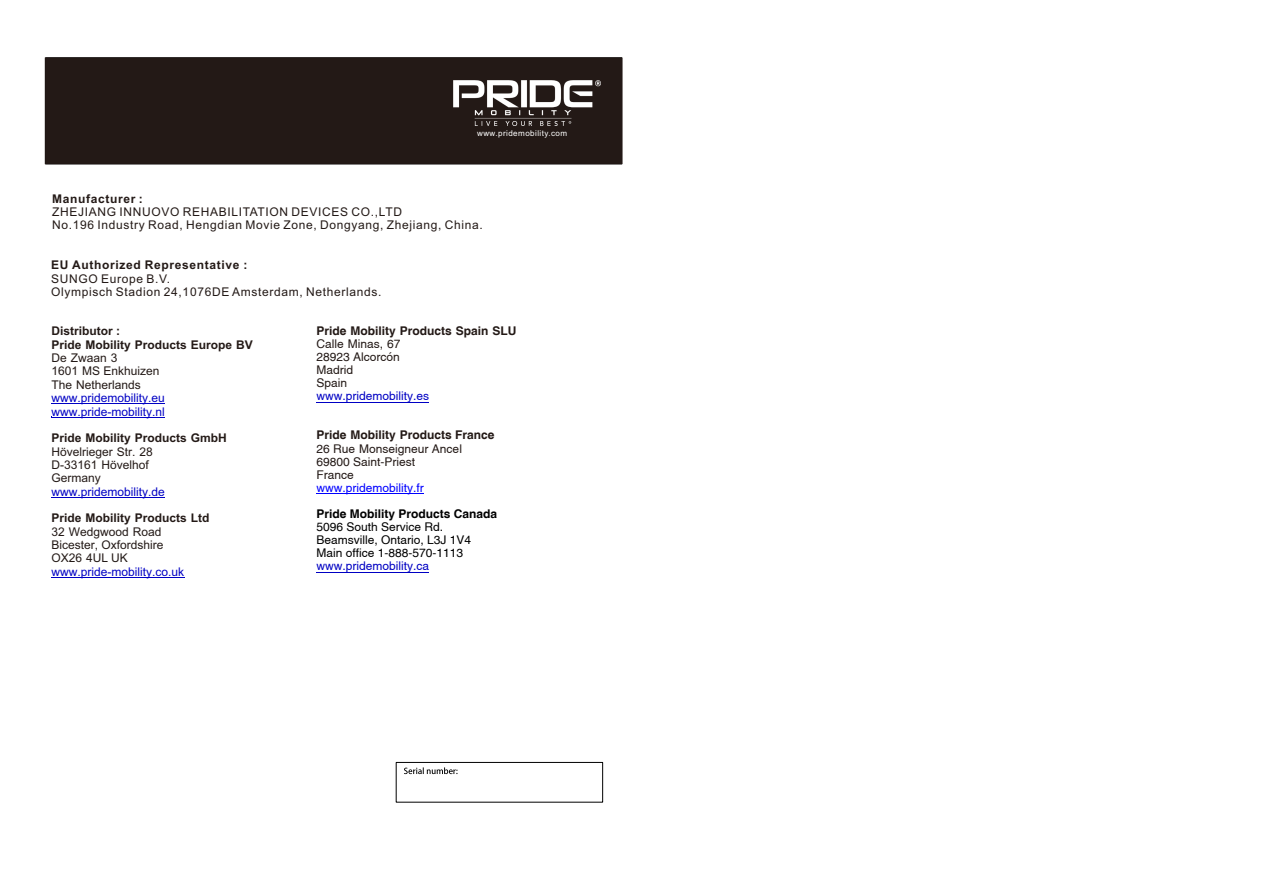
<style>
.page{position:relative;width:1263px;height:893px;background:#fff}
.page>*{position:absolute;margin:0;border:0;box-sizing:border-box;transform-origin:0 0}
.t1{font:12px/13.4px "Arial";letter-spacing:.055em;color:#231916}
.t2{font:12px/13.4px "Arial";color:#231916}
.t3{font:700 12px/14px "Arial";color:#231916}
.t4{font:12px/13.6px "Arial";color:#0000c4}
.t5{font:12px/13px "Helvetica";color:#231916}
.t6{font:12px/13px "Helvetica";color:#000}
.t7{font:700 12px "Helvetica";color:#231916}
.t8{font:700 12px "Arial";letter-spacing:.055em;color:#231916}
.t9{font:700 12px "Helvetica";color:#000}
.t10{font:12px "Helvetica";color:#0000c4}
.t11{font:12px "Helvetica";color:#00f}
.t12{font:12px "Helvetica";color:#0000c3}
.t13{font:8.1px "Arial";letter-spacing:.055em;color:#fff}
</style>
<div class="page">
<hr style="left:45px;top:57px;width:577px;height:2px;background:#000">
<div style="left:396px;top:762px;width:207px;height:40px;border:1px solid #000"></div>
<svg style="left:404px;top:767px;width:53px;height:7px"></svg>
<div style="left:45px;top:58px;width:577px;height:106px;background:#231916"></div>
<img style="left:453px;top:81px;width:147px;height:45px">
<hr style="left:317px;top:572px;width:112px;height:1px;background:#0000c3">
<hr style="left:317px;top:493px;width:107px;height:1px;background:#00f">
<hr style="left:317px;top:402px;width:112px;height:1px;background:#0000c4">
<hr style="left:51px;top:404px;width:114px;height:1px;background:#0000c4">
<hr style="left:51px;top:417px;width:114px;height:1px;background:#0000c4">
<hr style="left:51px;top:497px;width:114px;height:1px;background:#0000c4">
<hr style="left:51px;top:577px;width:133px;height:1px;background:#0000c4">
<p class="t13" style="left:477px;top:130px;width:92px">www.pridemobility.com</p>
<p class="t8" style="left:52px;top:194px;width:92px">Manufacturer :</p>
<p class="t1" style="left:52px;top:206px;width:432px">ZHEJIANG INNUOVO REHABILITATION DEVICES CO.,LTD<br>No.196 Industry Road, Hengdian Movie Zone, Dongyang, Zhejiang, China.</p>
<p class="t8" style="left:51px;top:261px;width:198px">EU Authorized Representative :</p>
<p class="t1" style="left:51px;top:273px;width:332px">SUNGO Europe B.V.<br>Olympisch Stadion 24,1076DE Amsterdam, Netherlands.</p>
<p class="t3" style="left:51px;top:325px;width:203px">Distributor :<br>Pride Mobility Products Europe BV</p>
<p class="t2" style="left:51px;top:352px;width:110px">De Zwaan 3<br>1601 MS Enkhuizen<br>The Netherlands</p>
<p class="t4" style="left:51px;top:392px;width:115px">www.pridemobility.eu www.pride-mobility.nl</p>
<p class="t3" style="left:51px;top:432px;width:177px">Pride Mobility Products GmbH</p>
<p class="t2" style="left:51px;top:446px;width:103px">Hövelrieger Str. 28<br>D-33161 Hövelhof<br>Germany</p>
<p class="t4" style="left:51px;top:486px;width:115px">www.pridemobility.de</p>
<p class="t3" style="left:51px;top:512px;width:160px">Pride Mobility Products Ltd</p>
<p class="t2" style="left:51px;top:526px;width:114px">32 Wedgwood Road<br>Bicester, Oxfordshire<br>OX26 4UL UK</p>
<p class="t4" style="left:51px;top:566px;width:134px">www.pride-mobility.co.uk</p>
<p class="t7" style="left:317px;top:323px;width:202px">Pride Mobility Products Spain SLU</p>
<p class="t5" style="left:317px;top:337px;width:86px">Calle Minas, 67<br>28923 Alcorcón<br>Madrid<br>Spain</p>
<p class="t10" style="left:317px;top:389px;width:114px">www.pridemobility.es</p>
<p class="t7" style="left:317px;top:428px;width:180px">Pride Mobility Products France</p>
<p class="t5" style="left:317px;top:442px;width:147px">26 Rue Monseigneur Ancel<br>69800 Saint-Priest<br>France</p>
<p class="t11" style="left:317px;top:481px;width:109px">www.pridemobility.fr</p>
<p class="t9" style="left:317px;top:506px;width:182px">Pride Mobility Products Canada</p>
<p class="t6" style="left:317px;top:520px;width:156px">5096 South Service Rd.<br>Beamsville, Ontario, L3J 1V4<br>Main office 1-888-570-1113</p>
<p class="t12" style="left:317px;top:559px;width:114px">www.pridemobility.ca</p>
</div>
